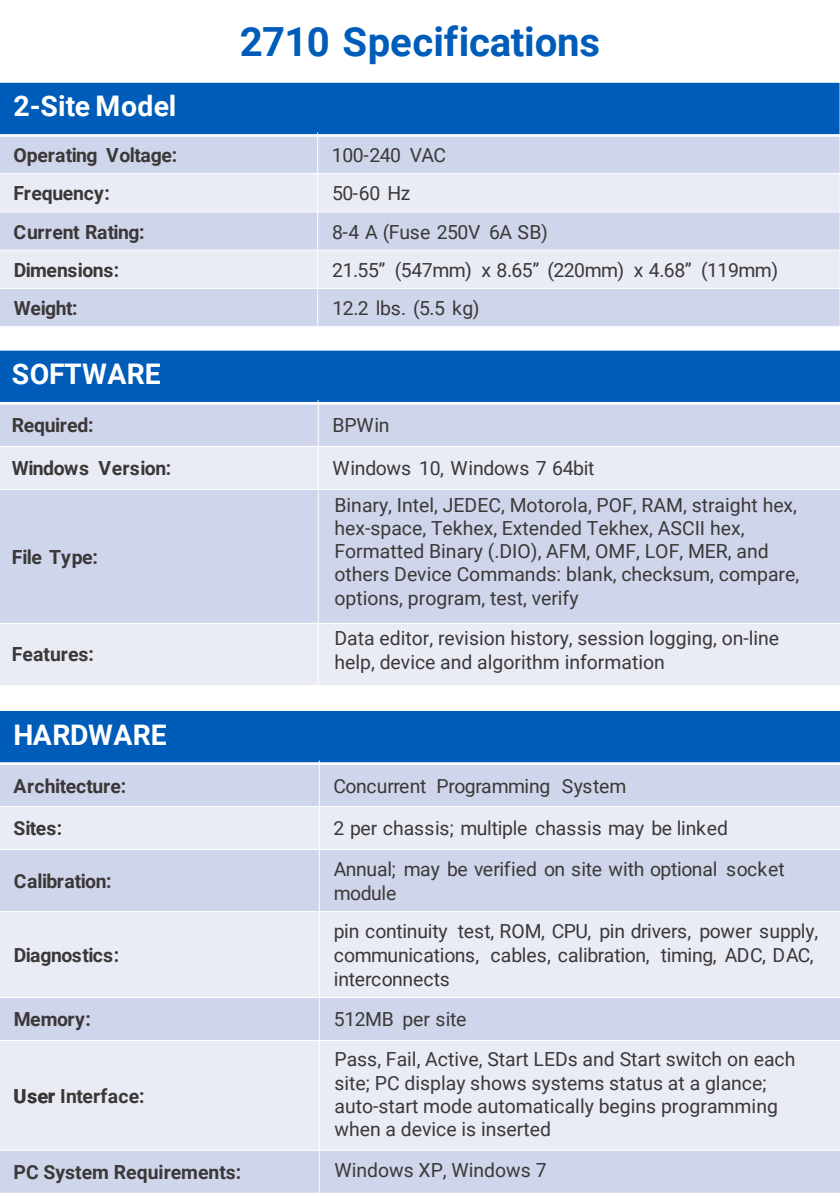
<style>
.page{position:relative;width:840px;height:1196px;background:#fff}
.page>*{position:absolute;margin:0;border:0;box-sizing:border-box;transform-origin:0 0}
.t1{font:700 40.16px "Roboto";letter-spacing:-.005em;color:#005cb9}
.t2{font:700 28.35px "Roboto";letter-spacing:.01em;color:#fff}
.t3{font:19.43px/23.3px "Roboto";color:#3b3838}
.t4{font:700 19.43px "Roboto";color:#3b3838}
.t5{font:700 19.43px "Roboto";letter-spacing:-.02em;color:#3b3838}
.t6{font:19.43px "Roboto";letter-spacing:-.025em;color:#3b3838}
.t7{font:19.43px "Roboto";letter-spacing:-.02em;color:#3b3838}
.t8{font:700 19.43px "Roboto";letter-spacing:-.025em;color:#3b3838}
.t9{font:700 19.43px "Roboto";letter-spacing:-.03em;color:#3b3838}
</style>
<div class="page">
<div style="left:0;top:82px;width:840px;height:53px;background:#005cb9"></div>
<div style="left:0;top:135px;width:318px;height:39px;background:#cfd5ea"></div>
<div style="left:318px;top:135px;width:522px;height:39px;background:#cfd5ea"></div>
<div style="left:0;top:174px;width:318px;height:38px;background:#e9ebf5"></div>
<div style="left:318px;top:174px;width:522px;height:38px;background:#e9ebf5"></div>
<div style="left:0;top:212px;width:318px;height:38px;background:#cfd5ea"></div>
<div style="left:318px;top:212px;width:522px;height:38px;background:#cfd5ea"></div>
<div style="left:0;top:250px;width:318px;height:38px;background:#e9ebf5"></div>
<div style="left:318px;top:250px;width:522px;height:38px;background:#e9ebf5"></div>
<div style="left:0;top:288px;width:318px;height:38px;background:#cfd5ea"></div>
<div style="left:318px;top:288px;width:522px;height:38px;background:#cfd5ea"></div>
<hr style="left:317px;top:132px;width:1px;height:195px;background:#fff">
<hr style="left:0;top:134px;width:840px;height:3px;background:#fff">
<hr style="left:0;top:173px;width:840px;height:1px;background:#fff">
<hr style="left:0;top:211px;width:840px;height:1px;background:#fff">
<hr style="left:0;top:250px;width:840px;height:1px;background:#fff">
<hr style="left:0;top:288px;width:840px;height:1px;background:#fff">
<hr style="left:839px;top:81px;width:1px;height:246px;background:#fff">
<hr style="left:0;top:82px;width:840px;height:1px;background:#fff">
<div style="left:0;top:350px;width:840px;height:53px;background:#005cb9"></div>
<div style="left:0;top:403px;width:318px;height:43px;background:#cfd5ea"></div>
<div style="left:318px;top:403px;width:522px;height:43px;background:#cfd5ea"></div>
<div style="left:0;top:446px;width:318px;height:43px;background:#e9ebf5"></div>
<div style="left:318px;top:446px;width:522px;height:43px;background:#e9ebf5"></div>
<div style="left:0;top:489px;width:318px;height:134px;background:#cfd5ea"></div>
<div style="left:318px;top:489px;width:522px;height:134px;background:#cfd5ea"></div>
<div style="left:0;top:623px;width:318px;height:62px;background:#e9ebf5"></div>
<div style="left:318px;top:623px;width:522px;height:62px;background:#e9ebf5"></div>
<hr style="left:318px;top:400px;width:1px;height:286px;background:#fff">
<hr style="left:0;top:402px;width:840px;height:2px;background:#fff">
<hr style="left:0;top:446px;width:840px;height:1px;background:#fff">
<hr style="left:0;top:489px;width:840px;height:1px;background:#fff">
<hr style="left:0;top:623px;width:840px;height:1px;background:#fff">
<div style="left:0;top:710px;width:840px;height:53px;background:#005cb9"></div>
<div style="left:0;top:763px;width:319px;height:43px;background:#cfd5ea"></div>
<div style="left:319px;top:763px;width:521px;height:43px;background:#cfd5ea"></div>
<div style="left:0;top:806px;width:319px;height:43px;background:#e9ebf5"></div>
<div style="left:319px;top:806px;width:521px;height:43px;background:#e9ebf5"></div>
<div style="left:0;top:849px;width:319px;height:62px;background:#cfd5ea"></div>
<div style="left:319px;top:849px;width:521px;height:62px;background:#cfd5ea"></div>
<div style="left:0;top:911px;width:319px;height:86px;background:#e9ebf5"></div>
<div style="left:319px;top:911px;width:521px;height:86px;background:#e9ebf5"></div>
<div style="left:0;top:997px;width:319px;height:43px;background:#cfd5ea"></div>
<div style="left:319px;top:997px;width:521px;height:43px;background:#cfd5ea"></div>
<div style="left:0;top:1040px;width:319px;height:110px;background:#e9ebf5"></div>
<div style="left:319px;top:1040px;width:521px;height:110px;background:#e9ebf5"></div>
<div style="left:0;top:1150px;width:319px;height:43px;background:#cfd5ea"></div>
<div style="left:319px;top:1150px;width:521px;height:43px;background:#cfd5ea"></div>
<hr style="left:319px;top:760px;width:1px;height:434px;background:#fff">
<hr style="left:0;top:762px;width:840px;height:2px;background:#fff">
<hr style="left:0;top:806px;width:840px;height:1px;background:#fff">
<hr style="left:0;top:849px;width:840px;height:1px;background:#fff">
<hr style="left:0;top:911px;width:840px;height:1px;background:#fff">
<hr style="left:0;top:996px;width:840px;height:1px;background:#fff">
<hr style="left:0;top:1039px;width:840px;height:1px;background:#fff">
<hr style="left:0;top:1149px;width:840px;height:1px;background:#fff">
<hr style="left:0;top:710px;width:840px;height:1px;background:#fff">
<hr style="left:0;top:1192px;width:840px;height:1px;background:#fff">
<h1 class="t1" style="left:240px;top:13px;width:362px">2710 Specifications</h1>
<h2 class="t2" style="left:13px;top:86px;width:164px">2-Site Model</h2>
<p class="t5" style="left:13px;top:141px;width:165px">Operating Voltage:</p>
<p class="t6" style="left:332px;top:141px;width:116px">100-240 VAC</p>
<p class="t4" style="left:14px;top:180px;width:98px">Frequency:</p>
<p class="t3" style="left:332px;top:181px;width:80px">50-60 Hz</p>
<p class="t5" style="left:14px;top:218px;width:132px">Current Rating:</p>
<p class="t7" style="left:332px;top:218px;width:217px">8-4 A (Fuse 250V 6A SB)</p>
<p class="t5" style="left:14px;top:256px;width:107px">Dimensions:</p>
<p class="t6" style="left:332px;top:256px;width:447px">21.55” (547mm) x 8.65” (220mm) x 4.68” (119mm)</p>
<p class="t4" style="left:14px;top:294px;width:65px">Weight:</p>
<p class="t3" style="left:332px;top:296px;width:149px">12.2 lbs. (5.5 kg)</p>
<h2 class="t2" style="left:12px;top:354px;width:150px">SOFTWARE</h2>
<p class="t5" style="left:12px;top:412px;width:83px">Required:</p>
<p class="t3" style="left:333px;top:413px;width:59px">BPWin</p>
<p class="t8" style="left:12px;top:455px;width:161px">Windows Version:</p>
<p class="t3" style="left:333px;top:456px;width:264px">Windows 10, Windows 7 64bit</p>
<p class="t4" style="left:12px;top:543px;width:88px">File Type:</p>
<p class="t4" style="left:12px;top:640px;width:84px">Features:</p>
<p class="t3" style="left:334px;top:492px;width:466px">Binary, Intel, JEDEC, Motorola, POF, RAM, straight hex, hex-space, Tekhex, Extended Tekhex, ASCII hex, Formatted Binary (.DIO), AFM, OMF, LOF, MER, and others Device Commands: blank, checksum, compare, options, program, test, verify</p>
<p class="t3" style="left:334px;top:626px;width:446px">Data editor, revision history, session logging, on-line help, device and algorithm information</p>
<h2 class="t2" style="left:14px;top:714px;width:155px">HARDWARE</h2>
<p class="t4" style="left:14px;top:772px;width:114px">Architecture:</p>
<p class="t3" style="left:334px;top:773px;width:294px">Concurrent Programming System</p>
<p class="t4" style="left:14px;top:814px;width:50px">Sites:</p>
<p class="t3" style="left:334px;top:816px;width:396px">2 per chassis; multiple chassis may be linked</p>
<p class="t8" style="left:14px;top:867px;width:99px">Calibration:</p>
<p class="t3" style="left:334px;top:856px;width:453px;line-height:23.9px">Annual; may be verified on site with optional socket module</p>
<p class="t9" style="left:14px;top:941px;width:107px">Diagnostics:</p>
<p class="t3" style="left:334px;top:918px;width:486px;line-height:23.9px">pin continuity test, ROM, CPU, pin drivers, power supply, communications, cables, calibration, timing, ADC, DAC, interconnects</p>
<p class="t4" style="left:14px;top:1005px;width:79px">Memory:</p>
<p class="t7" style="left:334px;top:1005px;width:134px">512MB per site</p>
<p class="t4" style="left:14px;top:1082px;width:133px">User Interface:</p>
<p class="t4" style="left:14px;top:1158px;width:229px">PC System Requirements:</p>
<p class="t3" style="left:334px;top:1046px;width:462px">Pass, Fail, Active, Start LEDs and Start switch on each site; PC display shows systems status at a glance; auto-start mode automatically begins programming when a device is inserted</p>
<p class="t3" style="left:334px;top:1157px;width:214px">Windows XP, Windows 7</p>
</div>
